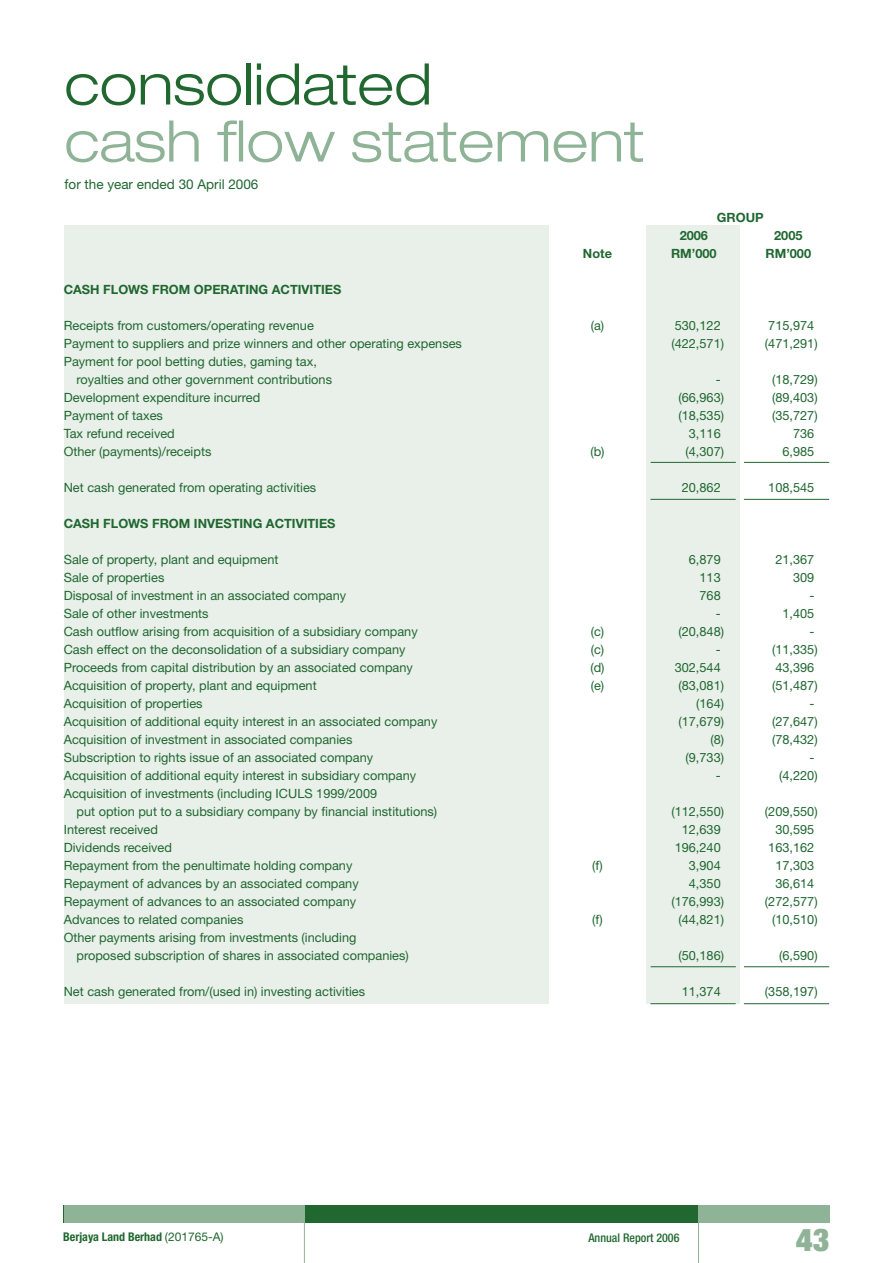
<style>
.page{position:relative;width:893px;height:1263px;background:#fff}
.page>*{position:absolute;margin:0;border:0;box-sizing:border-box;transform-origin:0 0}
.t1{font:300 expanded 57px "Helvetica Neue LT Std";color:#8fb397}
.t2{font:300 expanded 57px "Helvetica Neue LT Std";color:#206730}
.t3{font:900 condensed 31.5px "Helvetica Neue LT Std";color:#8fb397}
.t4{font:13.5px "Helvetica Neue LT Std";color:#206730}
.t5{font:12.75px/18px "Helvetica Neue LT Std";color:#206730}
.t6{font:700 12.75px "Helvetica Neue LT Std";color:#206730}
.t7{font:700 condensed 12px "Helvetica Neue LT Std";color:#206730}
.t8{font:500 condensed 12px "Helvetica Neue LT Std";color:#206730}
.s1{font-weight:400;font-stretch:normal}
</style>
<div class="page">
<div style="left:64px;top:1205px;width:765px;height:18px;background:#206730"></div>
<hr style="left:304px;top:1223px;width:1px;height:40px;background:#8fb397">
<hr style="left:698px;top:1222px;width:1px;height:41px;background:#8fb397">
<div style="left:64px;top:1205px;width:241px;height:18px;background:#8fb397"></div>
<div style="left:698px;top:1205px;width:131px;height:18px;background:#8fb397"></div>
<div style="left:64px;top:225px;width:485px;height:779px;background:#e9f0ea"></div>
<div style="left:646px;top:225px;width:94px;height:779px;background:#e9f0ea"></div>
<hr style="left:651px;top:462px;width:85px;height:1px;background:#206730">
<hr style="left:744px;top:462px;width:85px;height:1px;background:#206730">
<hr style="left:650px;top:499px;width:86px;height:1px;background:#206730">
<hr style="left:744px;top:499px;width:85px;height:1px;background:#206730">
<hr style="left:651px;top:966px;width:85px;height:1px;background:#206730">
<hr style="left:744px;top:966px;width:85px;height:1px;background:#206730">
<hr style="left:650px;top:1003px;width:86px;height:1px;background:#206730">
<hr style="left:744px;top:1003px;width:85px;height:1px;background:#206730">
<h1 class="t2" style="left:65px;top:50px;width:369px">consolidated</h1>
<h1 class="t1" style="left:65px;top:107px;width:581px">cash flow statement</h1>
<p class="t4" style="left:65px;top:176px;width:195px">for the year ended 30 April 2006</p>
<p class="t6" style="left:717px;top:209px;width:48px">GROUP</p>
<p class="t6" style="left:680px;top:227px;width:30px">2006</p>
<p class="t6" style="left:774px;top:227px;width:30px">2005</p>
<p class="t6" style="left:583px;top:245px;width:31px">Note</p>
<p class="t6" style="left:671px;top:245px;width:47px">RM’000</p>
<p class="t6" style="left:765px;top:245px;width:47px">RM’000</p>
<p class="t6" style="left:64px;top:281px;width:279px">CASH FLOWS FROM OPERATING ACTIVITIES</p>
<p class="t5" style="left:64px;top:316px;width:252px">Receipts from customers/operating revenue</p>
<p class="t5" style="left:591px;top:316px;width:15px">(a)</p>
<p class="t5" style="left:675px;top:316px;width:48px">530,122</p>
<p class="t5" style="left:768px;top:316px;width:48px">715,974</p>
<p class="t5" style="left:64px;top:334px;width:400px">Payment to suppliers and prize winners and other operating expenses</p>
<p class="t5" style="left:671px;top:334px;width:54px">(422,571)</p>
<p class="t5" style="left:765px;top:334px;width:54px">(471,291)</p>
<p class="t5" style="left:77px;top:352px;width:257px;text-indent:-13px">Payment for pool betting duties, gaming tax, royalties and other government contributions</p>
<p class="t5" style="left:716px;top:370px;width:6px">-</p>
<p class="t5" style="left:772px;top:370px;width:47px">(18,729)</p>
<p class="t5" style="left:64px;top:388px;width:198px">Development expenditure incurred</p>
<p class="t5" style="left:678px;top:388px;width:47px">(66,963)</p>
<p class="t5" style="left:772px;top:388px;width:47px">(89,403)</p>
<p class="t5" style="left:64px;top:406px;width:101px">Payment of taxes</p>
<p class="t5" style="left:678px;top:406px;width:47px">(18,535)</p>
<p class="t5" style="left:772px;top:406px;width:47px">(35,727)</p>
<p class="t5" style="left:64px;top:424px;width:112px">Tax refund received</p>
<p class="t5" style="left:689px;top:424px;width:33px">3,116</p>
<p class="t5" style="left:793px;top:424px;width:23px">736</p>
<p class="t5" style="left:64px;top:442px;width:149px">Other (payments)/receipts</p>
<p class="t5" style="left:590px;top:442px;width:16px">(b)</p>
<p class="t5" style="left:686px;top:442px;width:40px">(4,307)</p>
<p class="t5" style="left:782px;top:442px;width:33px">6,985</p>
<p class="t5" style="left:64px;top:478px;width:254px">Net cash generated from operating activities</p>
<p class="t5" style="left:682px;top:478px;width:40px">20,862</p>
<p class="t5" style="left:768px;top:478px;width:48px">108,545</p>
<p class="t6" style="left:64px;top:515px;width:273px">CASH FLOWS FROM INVESTING ACTIVITIES</p>
<p class="t5" style="left:64px;top:550px;width:216px">Sale of property, plant and equipment</p>
<p class="t5" style="left:689px;top:550px;width:33px">6,879</p>
<p class="t5" style="left:775px;top:550px;width:40px">21,367</p>
<p class="t5" style="left:64px;top:568px;width:102px">Sale of properties</p>
<p class="t5" style="left:699px;top:568px;width:23px">113</p>
<p class="t5" style="left:793px;top:568px;width:23px">309</p>
<p class="t5" style="left:64px;top:586px;width:284px">Disposal of investment in an associated company</p>
<p class="t5" style="left:699px;top:586px;width:23px">768</p>
<p class="t5" style="left:809px;top:586px;width:6px">-</p>
<p class="t5" style="left:64px;top:604px;width:146px">Sale of other investments</p>
<p class="t5" style="left:716px;top:604px;width:6px">-</p>
<p class="t5" style="left:782px;top:604px;width:33px">1,405</p>
<p class="t5" style="left:64px;top:622px;width:355px">Cash outflow arising from acquisition of a subsidiary company</p>
<p class="t5" style="left:591px;top:622px;width:15px">(c)</p>
<p class="t5" style="left:678px;top:622px;width:47px">(20,848)</p>
<p class="t5" style="left:809px;top:622px;width:6px">-</p>
<p class="t5" style="left:64px;top:640px;width:343px">Cash effect on the deconsolidation of a subsidiary company</p>
<p class="t5" style="left:591px;top:640px;width:15px">(c)</p>
<p class="t5" style="left:716px;top:640px;width:6px">-</p>
<p class="t5" style="left:772px;top:640px;width:47px">(11,335)</p>
<p class="t5" style="left:64px;top:658px;width:351px">Proceeds from capital distribution by an associated company</p>
<p class="t5" style="left:590px;top:658px;width:16px">(d)</p>
<p class="t5" style="left:675px;top:658px;width:48px">302,544</p>
<p class="t5" style="left:775px;top:658px;width:40px">43,396</p>
<p class="t5" style="left:64px;top:676px;width:254px">Acquisition of property, plant and equipment</p>
<p class="t5" style="left:591px;top:676px;width:15px">(e)</p>
<p class="t5" style="left:678px;top:676px;width:47px">(83,081)</p>
<p class="t5" style="left:772px;top:676px;width:47px">(51,487)</p>
<p class="t5" style="left:64px;top:694px;width:140px">Acquisition of properties</p>
<p class="t5" style="left:696px;top:694px;width:29px">(164)</p>
<p class="t5" style="left:809px;top:694px;width:6px">-</p>
<p class="t5" style="left:64px;top:712px;width:375px">Acquisition of additional equity interest in an associated company</p>
<p class="t5" style="left:678px;top:712px;width:47px">(17,679)</p>
<p class="t5" style="left:772px;top:712px;width:47px">(27,647)</p>
<p class="t5" style="left:64px;top:730px;width:290px">Acquisition of investment in associated companies</p>
<p class="t5" style="left:710px;top:730px;width:15px">(8)</p>
<p class="t5" style="left:772px;top:730px;width:47px">(78,432)</p>
<p class="t5" style="left:64px;top:748px;width:311px">Subscription to rights issue of an associated company</p>
<p class="t5" style="left:686px;top:748px;width:40px">(9,733)</p>
<p class="t5" style="left:809px;top:748px;width:6px">-</p>
<p class="t5" style="left:64px;top:766px;width:354px">Acquisition of additional equity interest in subsidiary company</p>
<p class="t5" style="left:716px;top:766px;width:6px">-</p>
<p class="t5" style="left:779px;top:766px;width:40px">(4,220)</p>
<p class="t5" style="left:77px;top:784px;width:362px;text-indent:-13px">Acquisition of investments (including ICULS 1999/2009<br>put option put to a subsidiary company by financial institutions)</p>
<p class="t5" style="left:671px;top:802px;width:54px">(112,550)</p>
<p class="t5" style="left:765px;top:802px;width:54px">(209,550)</p>
<p class="t5" style="left:64px;top:820px;width:96px">Interest received</p>
<p class="t5" style="left:682px;top:820px;width:40px">12,639</p>
<p class="t5" style="left:775px;top:820px;width:40px">30,595</p>
<p class="t5" style="left:64px;top:838px;width:110px">Dividends received</p>
<p class="t5" style="left:675px;top:838px;width:48px">196,240</p>
<p class="t5" style="left:768px;top:838px;width:48px">163,162</p>
<p class="t5" style="left:64px;top:856px;width:290px">Repayment from the penultimate holding company</p>
<p class="t5" style="left:592px;top:856px;width:12px">(f)</p>
<p class="t5" style="left:689px;top:856px;width:33px">3,904</p>
<p class="t5" style="left:775px;top:856px;width:40px">17,303</p>
<p class="t5" style="left:64px;top:874px;width:296px">Repayment of advances by an associated company</p>
<p class="t5" style="left:689px;top:874px;width:33px">4,350</p>
<p class="t5" style="left:775px;top:874px;width:40px">36,614</p>
<p class="t5" style="left:64px;top:892px;width:294px">Repayment of advances to an associated company</p>
<p class="t5" style="left:671px;top:892px;width:54px">(176,993)</p>
<p class="t5" style="left:765px;top:892px;width:54px">(272,577)</p>
<p class="t5" style="left:64px;top:910px;width:181px">Advances to related companies</p>
<p class="t5" style="left:592px;top:910px;width:12px">(f)</p>
<p class="t5" style="left:678px;top:910px;width:47px">(44,821)</p>
<p class="t5" style="left:772px;top:910px;width:47px">(10,510)</p>
<p class="t5" style="left:77px;top:928px;width:334px;text-indent:-13px">Other payments arising from investments (including proposed subscription of shares in associated companies)</p>
<p class="t5" style="left:678px;top:946px;width:47px">(50,186)</p>
<p class="t5" style="left:779px;top:946px;width:40px">(6,590)</p>
<p class="t5" style="left:64px;top:982px;width:303px">Net cash generated from/(used in) investing activities</p>
<p class="t5" style="left:682px;top:982px;width:40px">11,374</p>
<p class="t5" style="left:765px;top:982px;width:54px">(358,197)</p>
<p class="t7" style="left:63px;top:1230px;width:162px">Berjaya Land Berhad <span class="s1">(201765-A)</span></p>
<p class="t8" style="left:588px;top:1230px;width:93px">Annual Report 2006</p>
<h2 class="t3" style="left:796px;top:1219px;width:34px">43</h2>
</div>
